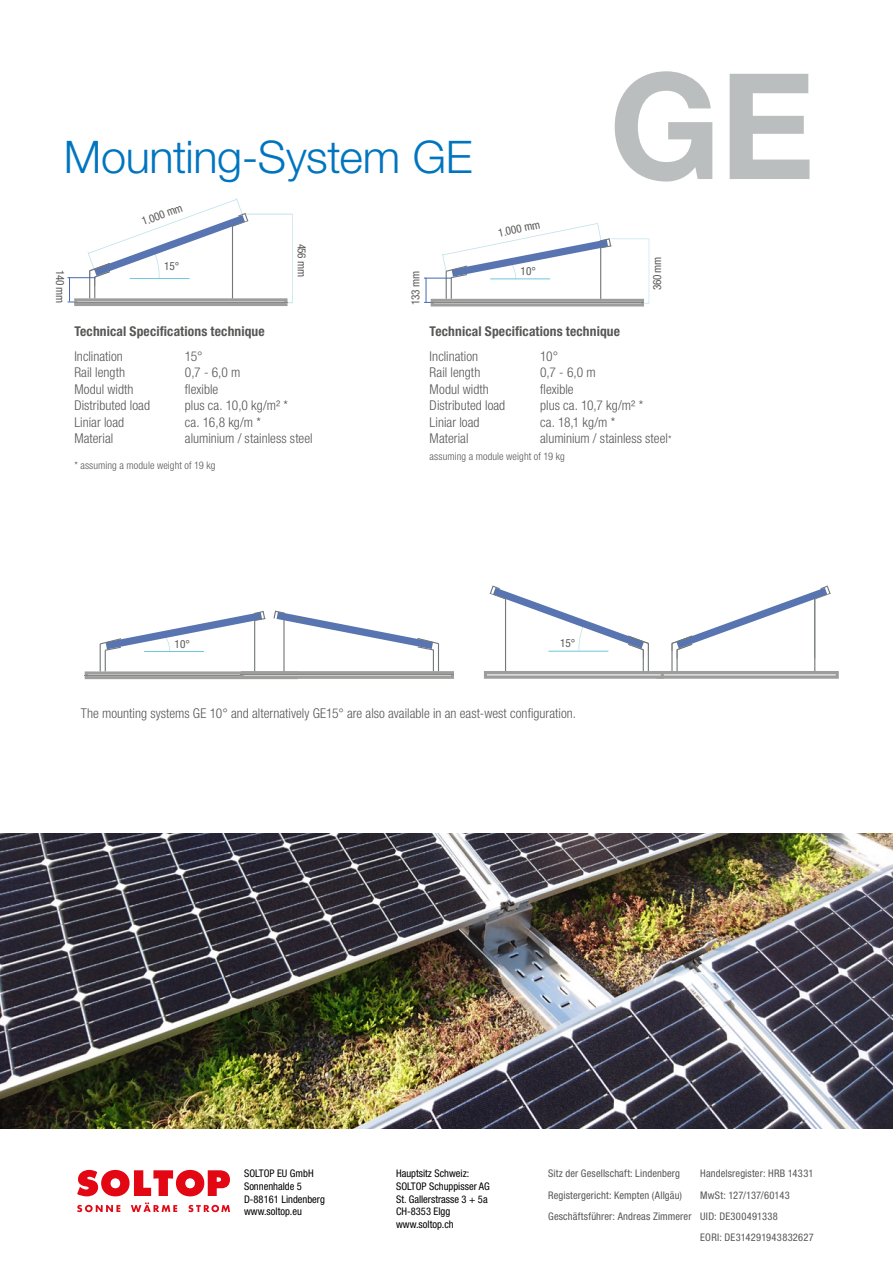
<style>
.page{position:relative;width:893px;height:1263px;background:#fff}
.page>*{position:absolute;margin:0;border:0;box-sizing:border-box;transform-origin:0 0}
.t1{font:700 147.3px "Helvetica Neue LT";color:#babebe}
.t2{font:300 45px "Helvetica Neue LT";letter-spacing:-.01em;color:#0075bf}
.t3{font:300 condensed 13.5px "Helvetica Neue LT";letter-spacing:.005em;color:#575756}
.t4{font:700 condensed 13.5px "Helvetica Neue LT";letter-spacing:.01em;color:#575756}
.t5{font:condensed 11.25px "Helvetica Neue LT";letter-spacing:-.035em;color:#575756}
.t6{font:condensed 10.5px/21.1px "Helvetica Neue LT";letter-spacing:.015em;color:#575756}
.t7{font:condensed 10.5px/12.6px "Helvetica Neue LT";color:#000}
.t8{font:300 condensed 10.5px "Helvetica Neue LT";letter-spacing:.01em;color:#575756}
.s1{font-size:10.5px}
</style>
<div class="page">
<div style="left:74px;top:298px;width:213px;height:8px;background:#9d9d9c"></div>
<svg style="left:77px;top:1202px;width:153px;height:10px"></svg>
<svg style="left:77px;top:1170px;width:153px;height:26px"></svg>
<svg style="left:67px;top:198px;width:226px;height:105px"></svg>
<div style="left:431px;top:299px;width:213px;height:7px;background:#9d9d9c"></div>
<svg style="left:424px;top:223px;width:225px;height:81px"></svg>
<img style="left:0;top:833px;width:893px;height:295px">
<svg style="left:664px;top:671px;width:175px;height:8px"></svg>
<hr style="left:671px;top:643px;width:2px;height:28px;background:#727777">
<hr style="left:676px;top:650px;width:2px;height:21px;background:#727777">
<hr style="left:814px;top:599px;width:1px;height:72px;background:#727777">
<svg style="left:671px;top:585px;width:160px;height:73px"></svg>
<svg style="left:484px;top:671px;width:180px;height:8px"></svg>
<svg style="left:489px;top:585px;width:160px;height:86px"></svg>
<svg style="left:85px;top:671px;width:156px;height:8px"></svg>
<hr style="left:85px;top:675px;width:213px;height:1px;background:#878787">
<svg style="left:99px;top:611px;width:167px;height:60px"></svg>
<svg style="left:241px;top:671px;width:213px;height:8px"></svg>
<hr style="left:241px;top:675px;width:213px;height:1px;background:#878787">
<svg style="left:273px;top:610px;width:166px;height:61px"></svg>
<h2 class="t2" style="left:64px;top:129px;width:410px">Mounting-System GE</h2>
<p class="t5" style="left:66px;top:270px;width:35px;rotate:90deg">140 mm</p>
<p class="t5" style="left:140px;top:216px;width:44px;rotate:-20deg">1.000 mm</p>
<p class="t5" style="left:164px;top:260px;width:17px">15°</p>
<p class="t5" style="left:308px;top:244px;width:35px;rotate:90deg">456 mm</p>
<p class="t5" style="left:409px;top:304px;width:35px;rotate:-90deg">133 mm</p>
<h1 class="t1" style="left:609px;top:35px;width:207px">GE</h1>
<p class="t5" style="left:497px;top:227px;width:44px;rotate:-12deg">1.000 mm</p>
<p class="t5" style="left:521px;top:265px;width:17px">10°</p>
<p class="t5" style="left:651px;top:290px;width:35px;rotate:-90deg">360 mm</p>
<p class="t4" style="left:74px;top:323px;width:192px">Technical Specifications technique</p>
<p class="t3" style="left:74px;top:348px;width:50px">Inclination</p>
<p class="t3" style="left:185px;top:348px;width:19px">15°</p>
<p class="t3" style="left:74px;top:365px;width:52px">Rail length</p>
<p class="t3" style="left:185px;top:365px;width:57px">0,7 - 6,0 m</p>
<p class="t3" style="left:74px;top:381px;width:61px">Modul width</p>
<p class="t3" style="left:185px;top:381px;width:35px">flexible</p>
<p class="t3" style="left:74px;top:398px;width:77px">Distributed load</p>
<p class="t3" style="left:185px;top:398px;width:105px">plus ca. 10,0 kg/m² *</p>
<p class="t3" style="left:74px;top:414px;width:51px">Liniar load</p>
<p class="t3" style="left:185px;top:414px;width:78px">ca. 16,8 kg/m *</p>
<p class="t3" style="left:74px;top:431px;width:40px">Material</p>
<p class="t3" style="left:185px;top:431px;width:129px">aluminium / stainless steel</p>
<p class="t8" style="left:74px;top:459px;width:143px">* assuming a module weight of 19 kg</p>
<p class="t4" style="left:430px;top:323px;width:192px">Technical Specifications technique</p>
<p class="t3" style="left:430px;top:348px;width:50px">Inclination</p>
<p class="t3" style="left:540px;top:348px;width:19px">10°</p>
<p class="t3" style="left:430px;top:364px;width:52px">Rail length</p>
<p class="t3" style="left:540px;top:364px;width:57px">0,7 - 6,0 m</p>
<p class="t3" style="left:430px;top:381px;width:61px">Modul width</p>
<p class="t3" style="left:540px;top:381px;width:35px">flexible</p>
<p class="t3" style="left:430px;top:397px;width:77px">Distributed load</p>
<p class="t3" style="left:540px;top:397px;width:105px">plus ca. 10,7 kg/m² *</p>
<p class="t3" style="left:430px;top:414px;width:51px">Liniar load</p>
<p class="t3" style="left:540px;top:414px;width:77px">ca. 18,1 kg/m *</p>
<p class="t3" style="left:430px;top:430px;width:40px">Material</p>
<p class="t3" style="left:540px;top:430px;width:133px">aluminium / stainless steel<span class="s1">*</span></p>
<p class="t8" style="left:430px;top:450px;width:137px">assuming a module weight of 19 kg</p>
<p class="t5" style="left:175px;top:637px;width:17px">10°</p>
<p class="t5" style="left:560px;top:637px;width:17px">15°</p>
<p class="t3" style="left:81px;top:705px;width:497px">The mounting systems GE 10° and alternatively GE15° are also available in an east-west configuration.</p>
<p class="t7" style="left:244px;top:1167px;width:82px">SOLTOP EU GmbH<br>Sonnenhalde 5<br>D-88161 Lindenberg www.soltop.eu</p>
<p class="t7" style="left:396px;top:1167px;width:95px">Hauptsitz Schweiz:<br>SOLTOP Schuppisser AG<br>St. Gallerstrasse 3 + 5a<br>CH-8353 Elgg www.soltop.ch</p>
<p class="t6" style="left:548px;top:1163px;width:145px">Sitz der Gesellschaft: Lindenberg<br>Registergericht: Kempten (Allgäu)<br>Geschäftsführer: Andreas Zimmerer</p>
<p class="t6" style="left:700px;top:1163px;width:115px">Handelsregister: HRB 14331<br>MwSt: 127/137/60143<br>UID: DE300491338<br>EORI: DE314291943832627</p>
</div>
